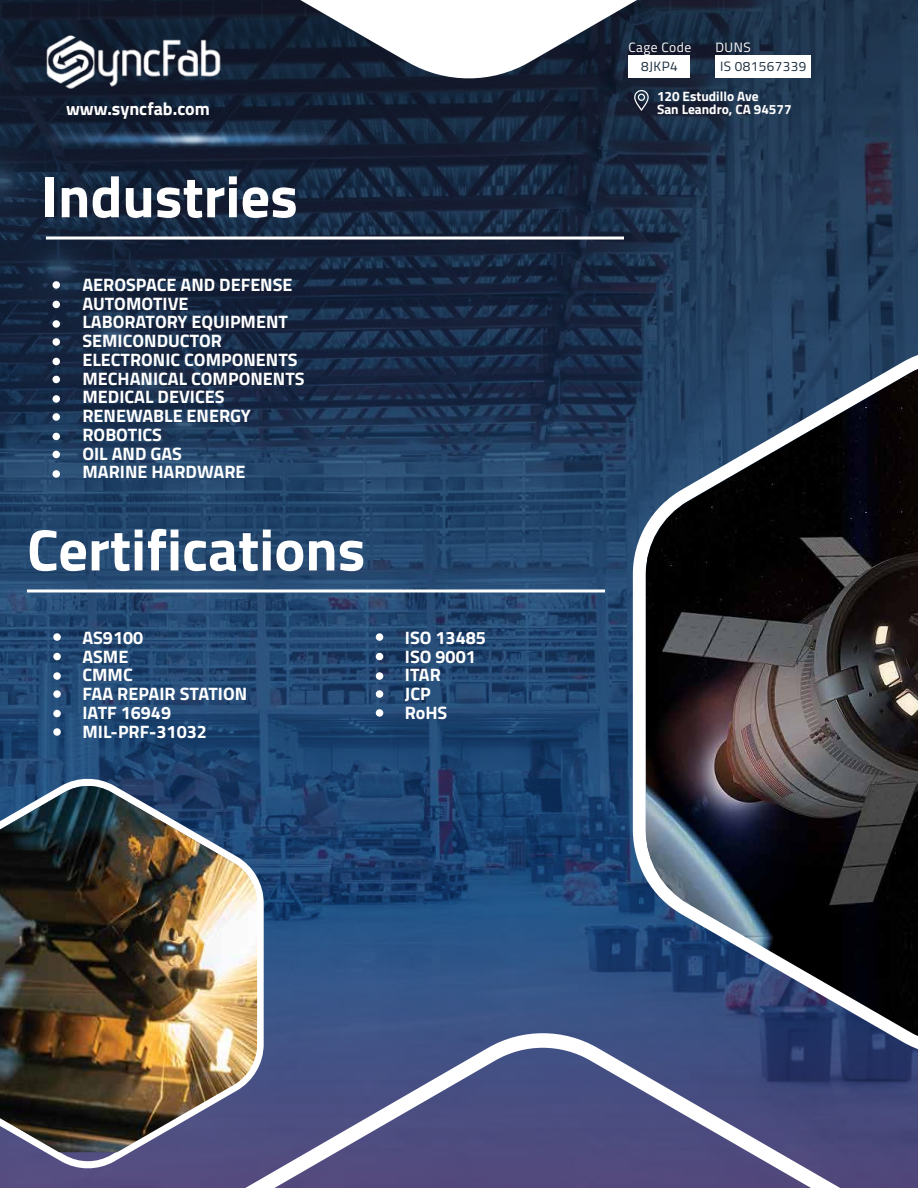
<style>
.page{position:relative;width:918px;height:1188px;background:#fff}
.page>*{position:absolute;margin:0;border:0;box-sizing:border-box;transform-origin:0 0}
.t1{font:700 58.5px "Titillium Web";color:#fff}
.t2{font:700 18px/18.8px "Titillium Web";color:#fff}
.t3{font:700 13.5px/13.5px "Titillium Web";color:#fff}
.t4{font:13.5px "Titillium Web";letter-spacing:.035em;color:#1b2d3e}
.t5{font:13.5px "Titillium Web";letter-spacing:.035em;color:#fff}
</style>
<div class="page">
<img style="left:0;top:0;width:918px;height:1188px">
<img style="left:45px;top:27px;width:68px;height:56px">
<svg style="left:0;top:776px;width:264px;height:395px"></svg>
<img style="left:0;top:786px;width:257px;height:366px">
<svg style="left:633px;top:345px;width:285px;height:715px;background:#445e80"></svg>
<img style="left:646px;top:460px;width:272px;height:477px">
<img style="left:759px;top:369px;width:159px;height:91px">
<img style="left:743px;top:936px;width:175px;height:100px">
<svg style="left:113px;top:0;width:711px;height:84px"></svg>
<svg style="left:184px;top:1028px;width:717px;height:160px;background:#5b5d88"></svg>
<img style="left:0;top:83px;width:395px;height:111px">
<img style="left:33px;top:83px;width:315px;height:111px">
<img style="left:99px;top:83px;width:182px;height:111px">
<img style="left:128px;top:83px;width:128px;height:111px">
<div style="left:628px;top:56px;width:62px;height:22px;background:#fff"></div>
<div style="left:716px;top:56px;width:96px;height:22px;background:#fff"></div>
<svg style="left:634px;top:90px;width:15px;height:21px"></svg>
<div style="left:52px;top:281px;width:8px;height:8px;background:#fff;border-radius:50%"></div>
<div style="left:52px;top:301px;width:8px;height:7px;background:#fff;border-radius:50%"></div>
<div style="left:52px;top:320px;width:8px;height:8px;background:#fff;border-radius:50%"></div>
<div style="left:52px;top:338px;width:8px;height:8px;background:#fff;border-radius:50%"></div>
<div style="left:52px;top:358px;width:8px;height:7px;background:#fff;border-radius:50%"></div>
<div style="left:52px;top:376px;width:8px;height:7px;background:#fff;border-radius:50%"></div>
<div style="left:52px;top:395px;width:8px;height:8px;background:#fff;border-radius:50%"></div>
<div style="left:52px;top:413px;width:8px;height:8px;background:#fff;border-radius:50%"></div>
<div style="left:52px;top:433px;width:8px;height:7px;background:#fff;border-radius:50%"></div>
<div style="left:52px;top:451px;width:8px;height:7px;background:#fff;border-radius:50%"></div>
<div style="left:52px;top:470px;width:8px;height:8px;background:#fff;border-radius:50%"></div>
<hr style="left:46px;top:237px;width:578px;height:3px;background:#fff">
<div style="left:53px;top:633px;width:8px;height:8px;background:#fff;border-radius:50%"></div>
<div style="left:53px;top:653px;width:8px;height:7px;background:#fff;border-radius:50%"></div>
<div style="left:53px;top:672px;width:8px;height:8px;background:#fff;border-radius:50%"></div>
<div style="left:53px;top:690px;width:8px;height:8px;background:#fff;border-radius:50%"></div>
<div style="left:53px;top:710px;width:8px;height:7px;background:#fff;border-radius:50%"></div>
<div style="left:53px;top:728px;width:8px;height:8px;background:#fff;border-radius:50%"></div>
<div style="left:376px;top:633px;width:7px;height:8px;background:#fff;border-radius:50%"></div>
<div style="left:376px;top:653px;width:7px;height:7px;background:#fff;border-radius:50%"></div>
<div style="left:376px;top:672px;width:7px;height:8px;background:#fff;border-radius:50%"></div>
<div style="left:376px;top:690px;width:7px;height:8px;background:#fff;border-radius:50%"></div>
<div style="left:376px;top:709px;width:7px;height:8px;background:#fff;border-radius:50%"></div>
<hr style="left:27px;top:589px;width:578px;height:3px;background:#fff">
<p class="t5" style="left:629px;top:37px;width:64px">Cage Code</p>
<p class="t4" style="left:641px;top:57px;width:38px">8JKP4</p>
<p class="t5" style="left:716px;top:37px;width:37px">DUNS</p>
<p class="t4" style="left:720px;top:57px;width:88px">IS 081567339</p>
<p class="t2" style="left:66px;top:98px;width:145px">www.syncfab.com</p>
<p class="t3" style="left:657px;top:89px;width:136px">120 Estudillo Ave<br>San Leandro, CA 94577</p>
<h1 class="t1" style="left:41px;top:152px;width:258px">Industries</h1>
<p class="t2" style="left:82px;top:274px;width:224px">AEROSPACE AND DEFENSE<br>AUTOMOTIVE<br>LABORATORY EQUIPMENT<br>SEMICONDUCTOR<br>ELECTRONIC COMPONENTS<br>MECHANICAL COMPONENTS<br>MEDICAL DEVICES<br>RENEWABLE ENERGY<br>ROBOTICS<br>OIL AND GAS<br>MARINE HARDWARE</p>
<h1 class="t1" style="left:27px;top:505px;width:340px">Certifications</h1>
<p class="t2" style="left:82px;top:627px;width:166px">AS9100<br>ASME<br>CMMC<br>FAA REPAIR STATION<br>IATF 16949<br>MIL-PRF-31032</p>
<p class="t2" style="left:405px;top:627px;width:83px">ISO 13485<br>ISO 9001<br>ITAR<br>JCP<br>RoHS</p>
</div>
